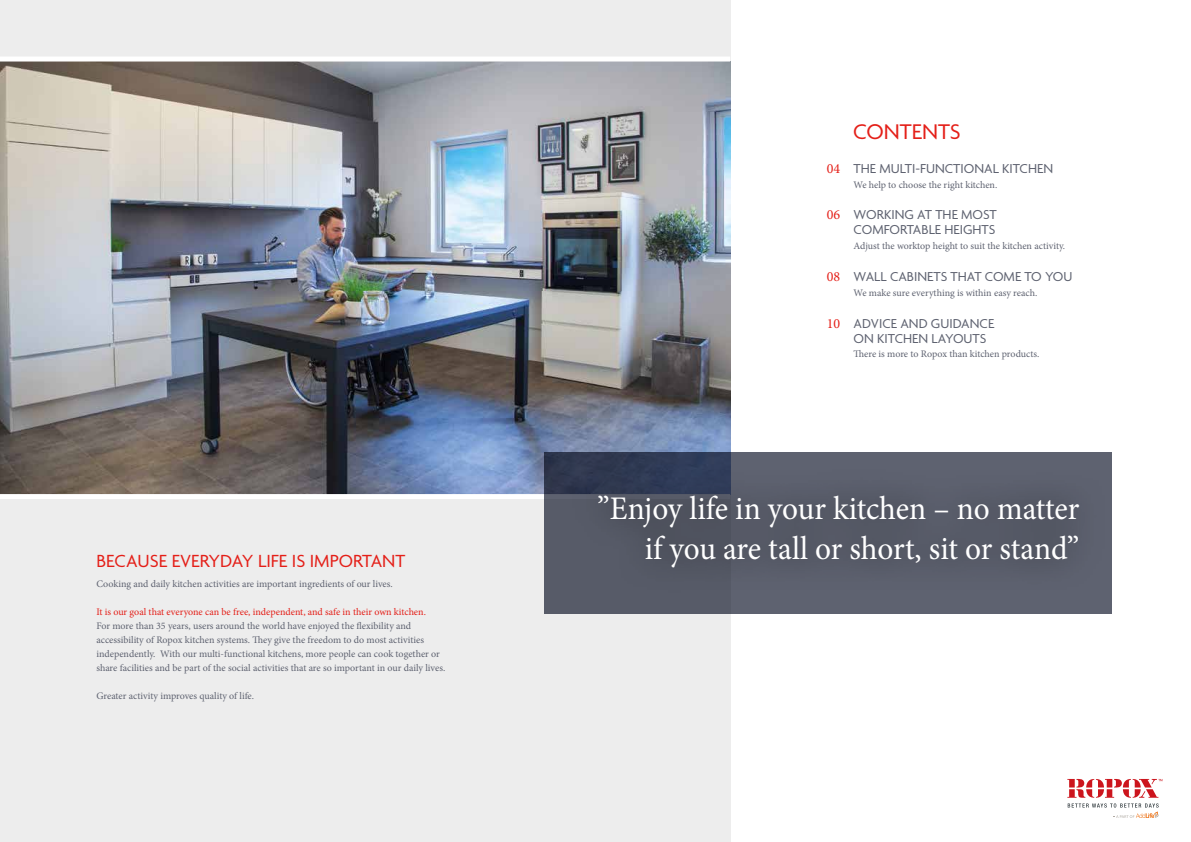
<style>
.page{position:relative;width:1191px;height:842px;background:#fff}
.page>*{position:absolute;margin:0;border:0;box-sizing:border-box;transform-origin:0 0}
.t1{font:33px/40px "Minion Pro";letter-spacing:-.005em;color:#fff;text-align:right;scale:.95 1}
.t2{font:23px "Agenda";color:#e41f18}
.t3{font:19px "Agenda";color:#e41f18}
.t4{font:14px/14.8px "Agenda";color:#5e6270;text-align:right}
.t5{font:10px/14px "Minion Pro";letter-spacing:-.005em;color:#5e6270}
.t6{font:10px "Minion Pro";color:#e41f18}
.s1{font-family:"Minion Pro";color:#e41f18}
</style>
<div class="page">
<div style="left:0;top:0;width:730px;height:842px;background:#ededed"></div>
<img style="left:0;top:62px;width:730px;height:432px">
<div style="left:0;top:494px;width:730px;height:5px;background:#fff"></div>
<div style="left:0;top:57px;width:730px;height:5px;background:#fff"></div>
<div style="left:544px;top:452px;width:567px;height:162px;background:#5e6270"></div>
<div style="left:571px;top:466px;width:535px;height:127px;background:#000;opacity:.75"></div>
<svg style="left:1067px;top:779px;width:95px;height:39px"></svg>
<h3 class="t3" style="left:96px;top:551px;width:310px">BECAUSE EVERYDAY LIFE IS IMPORTANT</h3>
<p class="t5" style="left:96px;top:576px;width:298px">Cooking and daily kitchen activities are important ingredients of our lives.</p>
<p class="t6" style="left:96px;top:605px;width:331px">It is our goal that everyone can be free, independent, and safe in their own kitchen.</p>
<p class="t5" style="left:96px;top:618px;width:350px">For more than 35 years, users around the world have enjoyed the flexibility and accessibility of Ropox kitchen systems. They give the freedom to do most activities independently. With our multi-functional kitchens, more people can cook together or share facilities and be part of the social activities that are so important in our daily lives.</p>
<p class="t5" style="left:96px;top:688px;width:159px">Greater activity improves quality of life.</p>
<h2 class="t2" style="left:853px;top:119px;width:109px">CONTENTS</h2>
<h3 class="t4" style="left:826px;top:162px;width:228px"><span class="s1">04</span> THE MULTI-FUNCTIONAL KITCHEN</h3>
<p class="t5" style="left:853px;top:177px;width:145px">We help to choose the right kitchen.</p>
<h3 class="t4" style="left:826px;top:208px;width:171px"><span class="s1">06</span> WORKING AT THE MOST<br>COMFORTABLE HEIGHTS</h3>
<p class="t5" style="left:853px;top:239px;width:213px">Adjust the worktop height to suit the kitchen activity.</p>
<h3 class="t4" style="left:826px;top:270px;width:247px"><span class="s1">08</span> WALL CABINETS THAT COME TO YOU</h3>
<p class="t5" style="left:853px;top:286px;width:185px">We make sure everything is within easy reach.</p>
<h3 class="t4" style="left:853px;top:317px;width:142px;text-align:left;text-indent:-27px"><span class="s1">10</span> ADVICE AND GUIDANCE<br>ON KITCHEN LAYOUTS</h3>
<p class="t5" style="left:853px;top:347px;width:187px">There is more to Ropox than kitchen products.</p>
<h1 class="t1" style="left:597px;top:488px;width:509px">”Enjoy life in your kitchen – no matter if you are tall or short, sit or stand”</h1>
</div>
